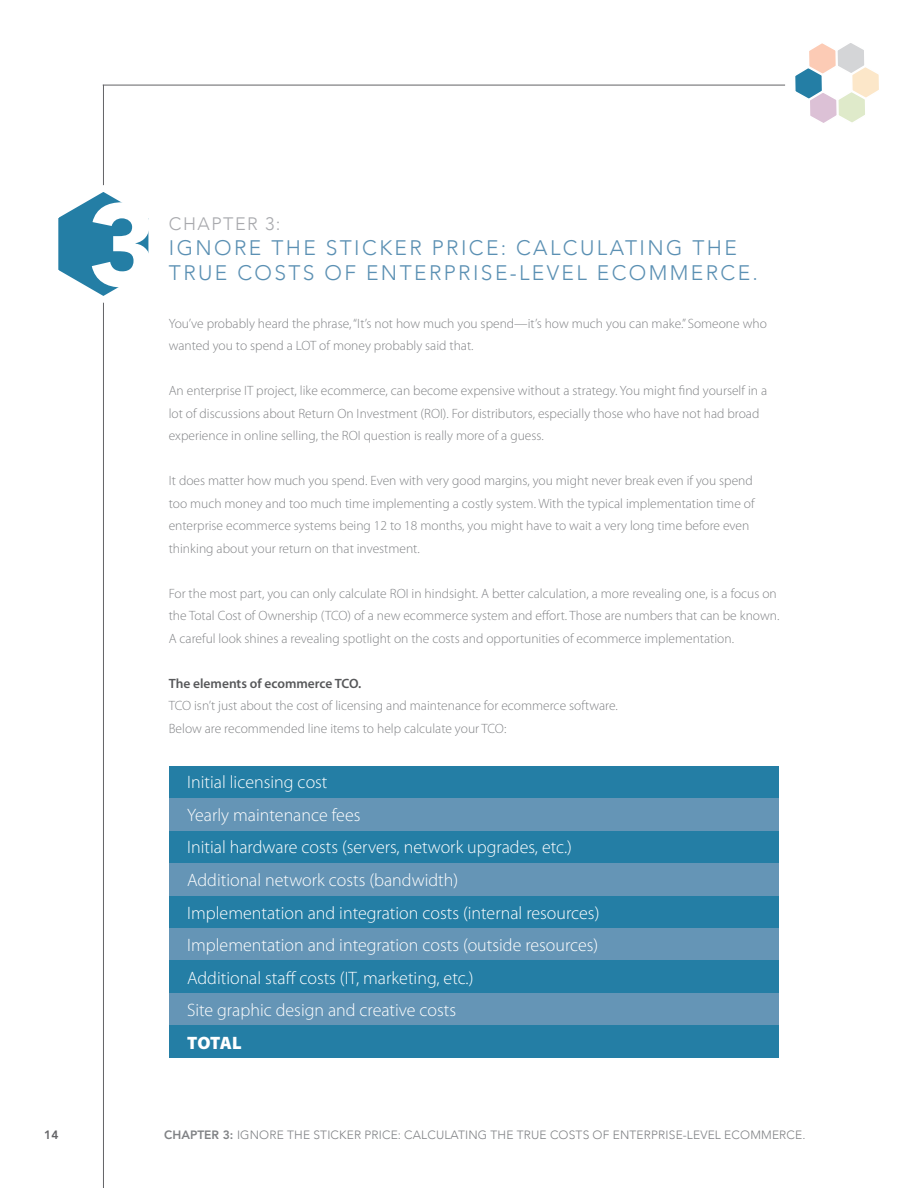
<style>
.page{position:relative;width:918px;height:1188px;background:#fff}
.page>*{position:absolute;margin:0;border:0;box-sizing:border-box;transform-origin:0 0}
.t1{font:300 21px/25.2px "Avenir";letter-spacing:.115em;color:#5b90b3}
.t2{font:300 18px "Myriad Pro";color:#fff}
.t3{font:300 18px "Avenir";letter-spacing:.085em;color:#a8a9ad}
.t4{font:900 18px "Myriad Pro";letter-spacing:-.01em;color:#fff}
.t5{font:300 13.5px/22.5px "Myriad Pro";color:#808285}
.t6{font:600 13.5px "Myriad Pro";color:#57585a}
.t7{font:300 12px "Avenir";letter-spacing:.015em;color:#808285}
.t8{font:800 12px "Avenir";color:#636366}
.s1{font-weight:800}
</style>
<div class="page">
<svg style="left:795px;top:43px;width:84px;height:80px"></svg>
<hr style="left:103px;top:85px;width:1px;height:1103px;background:#636366">
<hr style="left:103px;top:85px;width:682px;height:1px;background:#636366">
<svg style="left:58px;top:185px;width:91px;height:118px"></svg>
<div style="left:170px;top:766px;width:609px;height:33px;background:#247ea5"></div>
<div style="left:170px;top:799px;width:609px;height:32px;background:#6595b6"></div>
<div style="left:170px;top:831px;width:609px;height:32px;background:#247ea5"></div>
<div style="left:170px;top:863px;width:609px;height:33px;background:#6595b6"></div>
<div style="left:170px;top:896px;width:609px;height:32px;background:#247ea5"></div>
<div style="left:170px;top:928px;width:609px;height:33px;background:#6595b6"></div>
<div style="left:170px;top:961px;width:609px;height:32px;background:#247ea5"></div>
<div style="left:170px;top:993px;width:609px;height:32px;background:#6595b6"></div>
<div style="left:170px;top:1025px;width:609px;height:33px;background:#247ea5"></div>
<p class="t3" style="left:169px;top:213px;width:113px">CHAPTER 3:</p>
<p class="t1" style="left:169px;top:235px;width:591px">IGNORE THE STICKER PRICE: CALCULATING THE<br>TRUE COSTS OF ENTERPRISE-LEVEL ECOMMERCE.</p>
<p class="t5" style="left:169px;top:312px;width:600px">You’ve probably heard the phrase, “It’s not how much you spend—it’s how much you can make.” Someone who wanted you to spend a LOT of money probably said that.</p>
<p class="t5" style="left:169px;top:379px;width:600px">An enterprise IT project, like ecommerce, can become expensive without a strategy. You might find yourself in a lot of discussions about Return On Investment (ROI). For distributors, especially those who have not had broad experience in online selling, the ROI question is really more of a guess.</p>
<p class="t5" style="left:169px;top:469px;width:587px">It does matter how much you spend. Even with very good margins, you might never break even if you spend too much money and too much time implementing a costly system. With the typical implementation time of enterprise ecommerce systems being 12 to 18 months, you might have to wait a very long time before even thinking about your return on that investment.</p>
<p class="t5" style="left:169px;top:582px;width:612px">For the most part, you can only calculate ROI in hindsight. A better calculation, a more revealing one, is a focus on the Total Cost of Ownership (TCO) of a new ecommerce system and effort. Those are numbers that can be known.<br>A careful look shines a revealing spotlight on the costs and opportunities of ecommerce implementation.</p>
<p class="t6" style="left:169px;top:675px;width:194px">The elements of ecommerce TCO.</p>
<p class="t5" style="left:169px;top:694px;width:451px">TCO isn’t just about the cost of licensing and maintenance for ecommerce software.<br>Below are recommended line items to help calculate your TCO:</p>
<p class="t2" style="left:187px;top:771px;width:142px">Initial licensing cost</p>
<p class="t2" style="left:187px;top:804px;width:175px">Yearly maintenance fees</p>
<p class="t2" style="left:187px;top:837px;width:386px">Initial hardware costs (servers, network upgrades, etc.)</p>
<p class="t2" style="left:187px;top:869px;width:273px">Additional network costs (bandwidth)</p>
<p class="t2" style="left:187px;top:902px;width:414px">Implementation and integration costs (internal resources)</p>
<p class="t2" style="left:187px;top:934px;width:413px">Implementation and integration costs (outside resources)</p>
<p class="t2" style="left:187px;top:967px;width:288px">Additional staff costs (IT, marketing, etc.)</p>
<p class="t2" style="left:187px;top:1000px;width:271px">Site graphic design and creative costs</p>
<p class="t4" style="left:187px;top:1031px;width:56px">TOTAL</p>
<p class="t8" style="left:44px;top:1127px;width:16px">14</p>
<p class="t7" style="left:164px;top:1127px;width:643px"><span class="s1">CHAPTER 3:</span> IGNORE THE STICKER PRICE: CALCULATING THE TRUE COSTS OF ENTERPRISE-LEVEL ECOMMERCE.</p>
</div>
